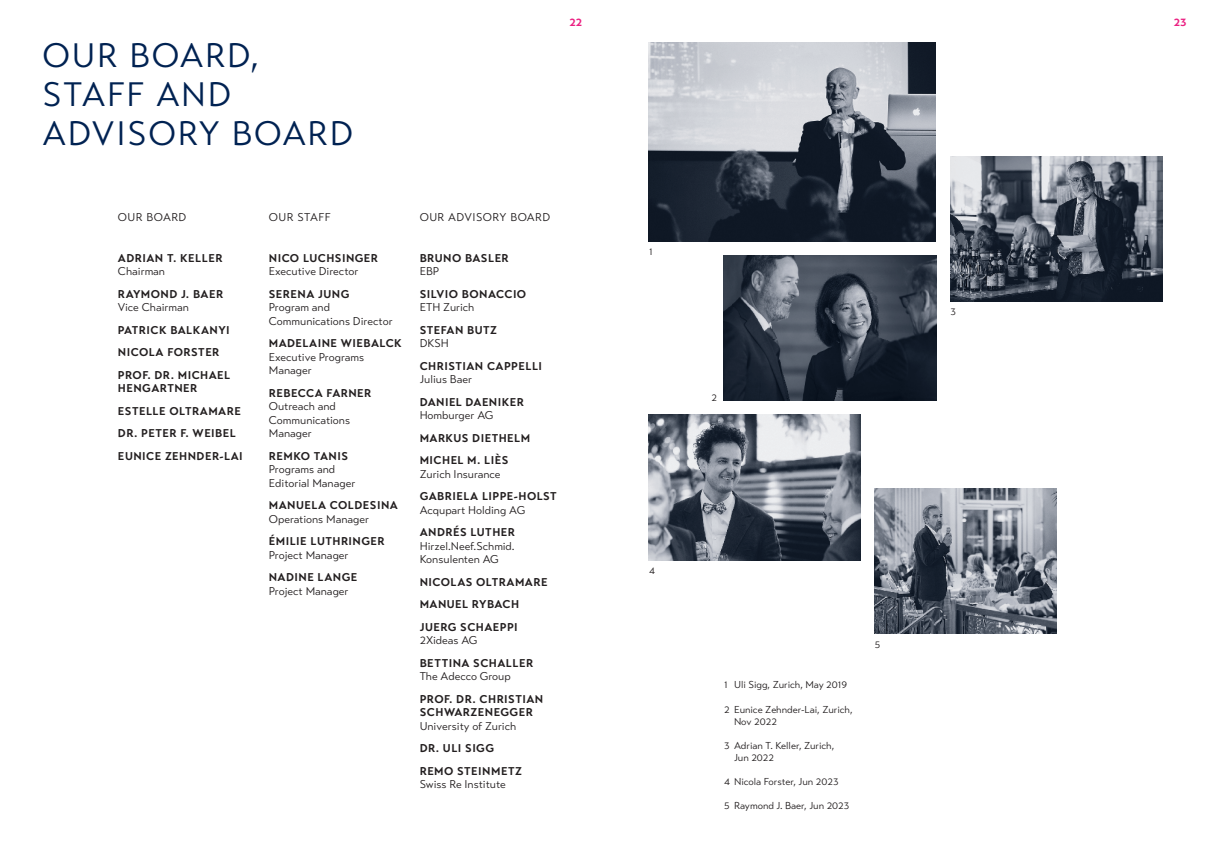
<style>
.page{position:relative;width:1205px;height:851px;background:#fff}
.page>*{position:absolute;margin:0;border:0;box-sizing:border-box;transform-origin:0 0}
.t1{font:33.75px/38.8px "Transat Text Standard";letter-spacing:.05em;color:#002252}
.t2{font:700 11.25px/22.5px "Transat Text";letter-spacing:.04em;color:#231f20}
.t3{font:11.25px/13.5px "Transat Text Standard";color:#231f20}
.t4{font:11.25px "Transat Text Standard";letter-spacing:.04em;color:#231f20}
.t5{font:700 11.25px "Transat Text";color:#eb2182}
.t6{font:10px/12px "Transat Text Standard";color:#231f20}
</style>
<div class="page">
<img style="left:950px;top:156px;width:212px;height:145px">
<img style="left:648px;top:43px;width:287px;height:198px">
<img style="left:724px;top:255px;width:212px;height:146px">
<img style="left:648px;top:415px;width:213px;height:145px">
<img style="left:875px;top:488px;width:181px;height:145px">
<h1 class="t1" style="left:43px;top:36px;width:312px">OUR BOARD,<br>STAFF AND<br>ADVISORY BOARD</h1>
<p class="t5" style="left:569px;top:15px;width:14px">22</p>
<p class="t4" style="left:118px;top:210px;width:70px">OUR BOARD</p>
<p class="t2" style="left:118px;top:246px;width:106px">ADRIAN T. KELLER</p>
<p class="t3" style="left:118px;top:264px;width:49px">Chairman</p>
<p class="t2" style="left:118px;top:282px;width:107px">RAYMOND J. BAER</p>
<p class="t3" style="left:118px;top:300px;width:72px">Vice Chairman</p>
<p class="t2" style="left:118px;top:318px;width:114px">PATRICK BALKANYI<br>NICOLA FORSTER<br>PROF. DR. MICHAEL</p>
<p class="t2" style="left:118px;top:377px;width:126px">HENGARTNER<br>ESTELLE OLTRAMARE<br>DR. PETER F. WEIBEL<br>EUNICE ZEHNDER-LAI</p>
<p class="t4" style="left:269px;top:210px;width:63px">OUR STAFF</p>
<p class="t2" style="left:269px;top:246px;width:111px">NICO LUCHSINGER</p>
<p class="t3" style="left:269px;top:264px;width:91px">Executive Director</p>
<p class="t2" style="left:269px;top:282px;width:82px">SERENA JUNG</p>
<p class="t3" style="left:269px;top:300px;width:125px">Program and<br>Communications Director</p>
<p class="t2" style="left:269px;top:332px;width:134px">MADELAINE WIEBALCK</p>
<p class="t3" style="left:269px;top:350px;width:97px">Executive Programs<br>Manager</p>
<p class="t2" style="left:269px;top:381px;width:104px">REBECCA FARNER</p>
<p class="t3" style="left:269px;top:399px;width:83px">Outreach and<br>Communications<br>Manager</p>
<p class="t2" style="left:269px;top:444px;width:81px">REMKO TANIS</p>
<p class="t3" style="left:269px;top:462px;width:88px">Programs and<br>Editorial Manager</p>
<p class="t2" style="left:269px;top:494px;width:131px">MANUELA COLDESINA</p>
<p class="t3" style="left:269px;top:512px;width:102px">Operations Manager</p>
<p class="t2" style="left:269px;top:530px;width:117px">ÉMILIE LUTHRINGER</p>
<p class="t3" style="left:269px;top:548px;width:81px">Project Manager</p>
<p class="t2" style="left:269px;top:566px;width:90px">NADINE LANGE</p>
<p class="t3" style="left:269px;top:584px;width:81px">Project Manager</p>
<p class="t4" style="left:420px;top:210px;width:132px">OUR ADVISORY BOARD</p>
<p class="t2" style="left:420px;top:246px;width:91px">BRUNO BASLER</p>
<p class="t3" style="left:420px;top:264px;width:21px">EBP</p>
<p class="t2" style="left:420px;top:282px;width:108px">SILVIO BONACCIO</p>
<p class="t3" style="left:420px;top:300px;width:56px">ETH Zurich</p>
<p class="t2" style="left:420px;top:318px;width:79px">STEFAN BUTZ</p>
<p class="t3" style="left:420px;top:336px;width:31px">DKSH</p>
<p class="t2" style="left:420px;top:354px;width:124px">CHRISTIAN CAPPELLI</p>
<p class="t3" style="left:420px;top:372px;width:54px">Julius Baer</p>
<p class="t2" style="left:420px;top:390px;width:106px">DANIEL DAENIKER</p>
<p class="t3" style="left:420px;top:408px;width:75px">Homburger AG</p>
<p class="t2" style="left:420px;top:426px;width:112px">MARKUS DIETHELM<br>MICHEL M. LIÈS</p>
<p class="t3" style="left:420px;top:467px;width:82px">Zurich Insurance</p>
<p class="t2" style="left:420px;top:485px;width:139px">GABRIELA LIPPE-HOLST</p>
<p class="t3" style="left:420px;top:503px;width:107px">Acqupart Holding AG</p>
<p class="t2" style="left:420px;top:521px;width:97px">ANDRÉS LUTHER</p>
<p class="t3" style="left:420px;top:539px;width:97px">Hirzel.Neef.Schmid.<br>Konsulenten AG</p>
<p class="t2" style="left:420px;top:570px;width:129px">NICOLAS OLTRAMARE<br>MANUEL RYBACH<br>JUERG SCHAEPPI</p>
<p class="t3" style="left:420px;top:633px;width:59px">2Xideas AG</p>
<p class="t2" style="left:420px;top:651px;width:115px">BETTINA SCHALLER</p>
<p class="t3" style="left:420px;top:669px;width:93px">The Adecco Group</p>
<p class="t2" style="left:420px;top:692px;width:125px;line-height:13.5px">PROF. DR. CHRISTIAN<br>SCHWARZENEGGER</p>
<p class="t3" style="left:420px;top:719px;width:98px">University of Zurich</p>
<p class="t2" style="left:420px;top:737px;width:104px">DR. ULI SIGG<br>REMO STEINMETZ</p>
<p class="t3" style="left:420px;top:777px;width:88px">Swiss Re Institute</p>
<p class="t6" style="left:649px;top:245px;width:5px">1</p>
<p class="t6" style="left:711px;top:391px;width:7px">2</p>
<p class="t6" style="left:649px;top:564px;width:7px">4</p>
<p class="t6" style="left:724px;top:679px;width:125px">1 Uli Sigg, Zurich, May 2019</p>
<p class="t6" style="left:734px;top:703px;width:120px;text-indent:-10px">2 Eunice Zehnder-Lai, Zurich,<br>Nov 2022</p>
<p class="t6" style="left:734px;top:739px;width:102px;text-indent:-10px">3 Adrian T. Keller, Zurich,<br>Jun 2022</p>
<p class="t6" style="left:724px;top:775px;width:116px">4 Nicola Forster, Jun 2023</p>
<p class="t6" style="left:724px;top:799px;width:127px">5 Raymond J. Baer, Jun 2023</p>
<p class="t6" style="left:875px;top:638px;width:7px">5</p>
<p class="t6" style="left:950px;top:306px;width:7px">3</p>
<p class="t5" style="left:1174px;top:15px;width:14px">23</p>
</div>
